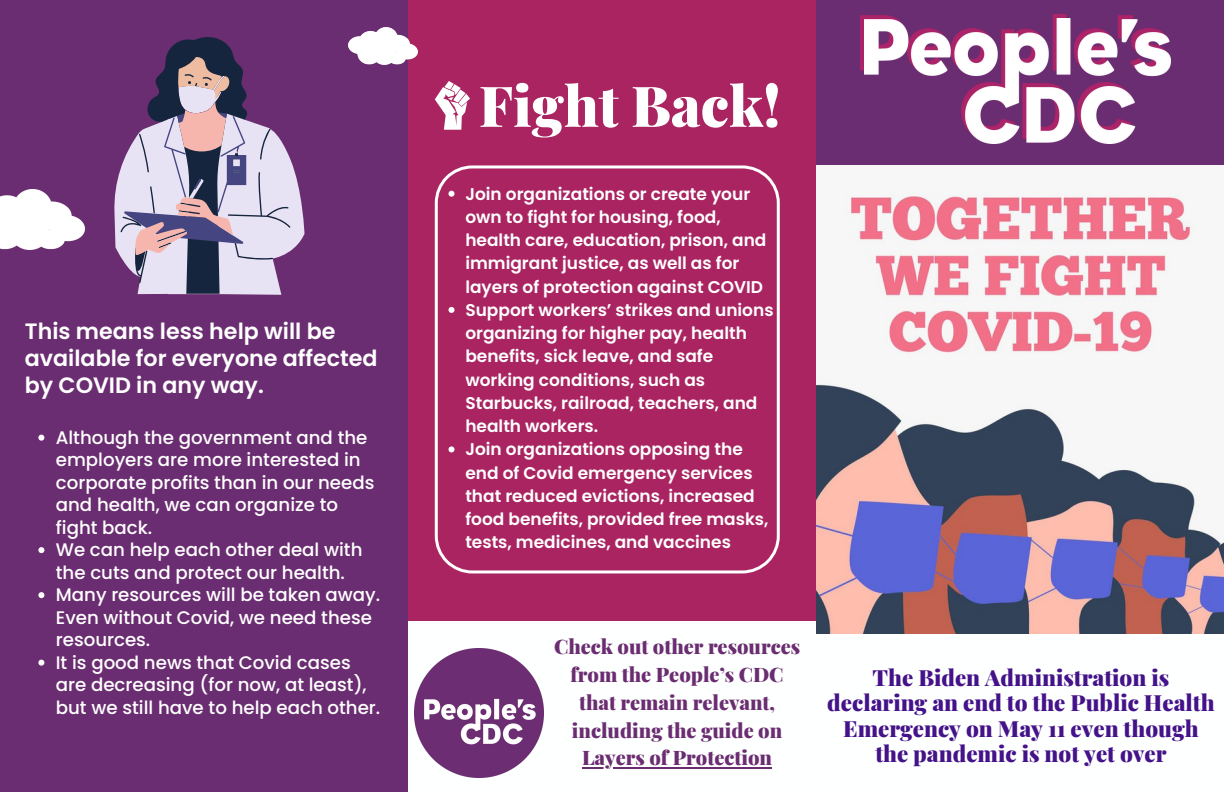
<style>
.page{position:relative;width:1224px;height:792px;background:#aa2461}
.page>*{position:absolute;margin:0;border:0;box-sizing:border-box;transform-origin:0 0}
.t1{font:900 56.3px "Playfair Display";color:#fff}
.t2{font:900 22.3px/25.5px "Playfair Display";color:#441289;text-align:center}
.t3{font:600 22.2px/27px "Poppins";color:#fff}
.t4{font:900 20px/27.8px "Playfair Display";color:#6b2d71;text-align:center}
.t5{font:500 18.2px/22.5px "Poppins";color:#fff}
.t6{font:600 17px/23.2px "Poppins";color:#feffff}
</style>
<div class="page">
<div style="left:0;top:0;width:408px;height:792px;background:#6b2d71"></div>
<div style="left:816px;top:0;width:408px;height:792px;background:#6b2d71"></div>
<svg style="left:114px;top:159px;width:190px;height:136px"></svg>
<svg style="left:121px;top:37px;width:169px;height:257px"></svg>
<svg style="left:124px;top:57px;width:122px;height:200px;background:#9b8ba3"></svg>
<img style="left:348px;top:28px;width:70px;height:37px">
<img style="left:0;top:189px;width:84px;height:60px">
<svg style="left:435px;top:165px;width:345px;height:408px"></svg>
<svg style="left:435px;top:81px;width:35px;height:49px"></svg>
<div style="left:408px;top:621px;width:408px;height:171px;background:#feffff"></div>
<img style="left:414px;top:648px;width:129px;height:129px">
<svg style="left:38px;top:435px;width:6px;height:6px"></svg>
<svg style="left:38px;top:547px;width:6px;height:6px"></svg>
<svg style="left:38px;top:592px;width:6px;height:6px"></svg>
<svg style="left:38px;top:660px;width:6px;height:6px"></svg>
<hr style="left:582px;top:767px;width:190px;height:1px;background:#6b2d71">
<img style="left:816px;top:165px;width:408px;height:470px">
<div style="left:816px;top:635px;width:408px;height:157px;background:#feffff"></div>
<img style="left:861px;top:15px;width:273px;height:60px">
<img style="left:865px;top:19px;width:306px;height:124px">
<h3 class="t3" style="left:25px;top:318px;width:354px">This means less help will be available for everyone affected by COVID in any way.</h3>
<p class="t5" style="left:56px;top:426px;width:326px">Although the government and the employers are more interested in corporate profits than in our needs and health, we can organize to fight back.<br>We can help each other deal with the cuts and protect our health.<br>Many resources will be taken away.<br>Even without Covid, we need these resources.<br>It is good news that Covid cases are decreasing (for now, at least), but we still have to help each other.</p>
<h1 class="t1" style="left:479px;top:66px;width:303px">Fight Back!</h1>
<p class="t6" style="left:465px;top:182px;width:310px">Join organizations or create your own to fight for housing, food, health care, education, prison, and immigrant justice, as well as for layers of protection against COVID<br>Support workers’ strikes and unions organizing for higher pay, health benefits, sick leave, and safe working conditions, such as<br>Starbucks, railroad, teachers, and health workers.<br>Join organizations opposing the end of Covid emergency services that reduced evictions, increased food benefits, provided free masks, tests, medicines, and vaccines</p>
<p class="t4" style="left:554px;top:632px;width:248px">Check out other resources from the People’s CDC that remain relevant, including the guide on<br>Layers of Protection</p>
<h2 class="t2" style="left:827px;top:664px;width:389px">The Biden Administration is declaring an end to the Public Health<br>Emergency on May 11 even though the pandemic is not yet over</h2>
</div>
